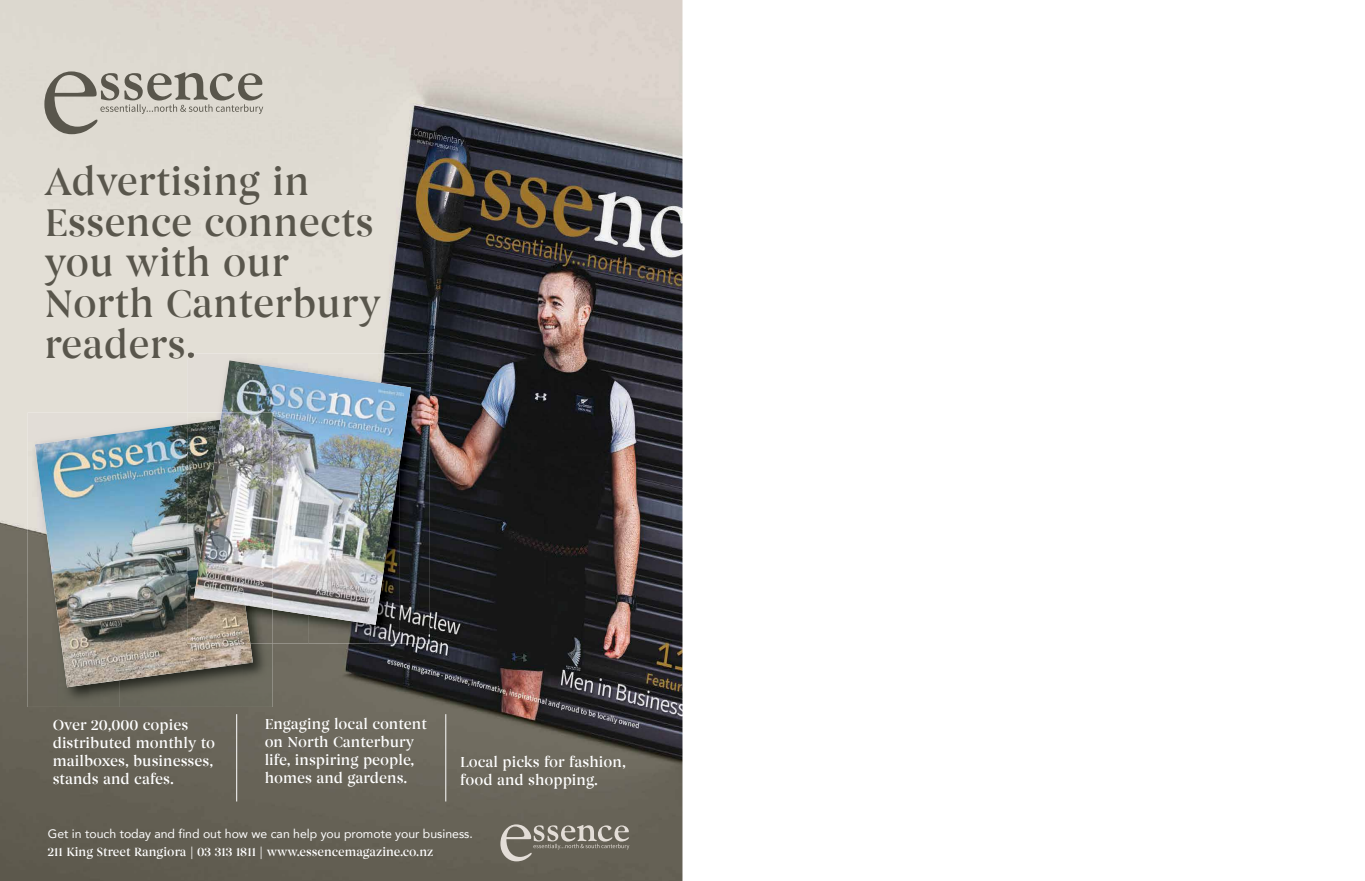
<style>
.page{position:relative;width:1365px;height:881px;background:#fff}
.page>*{position:absolute;margin:0;border:0;box-sizing:border-box;transform-origin:0 0}
.t1{font:500 39.55px/40.6px "Begum W03";color:#59564c}
.t2{font:500 14.88px/17.8px "Begum W03";color:#fff}
.t3{font:12.25px "Avenir";color:#fff}
.t4{font:500 12.25px "Begum W03";color:#fff}
</style>
<div class="page">
<img style="left:0;top:0;width:682px;height:881px">
<svg style="left:44px;top:71px;width:219px;height:63px;background:#bebab1"></svg>
<svg style="left:500px;top:824px;width:129px;height:37px;background:#837e74"></svg>
<hr style="left:236px;top:714px;width:1px;height:87px;background:#fff">
<hr style="left:445px;top:714px;width:1px;height:87px;background:#fff">
<div style="left:28px;top:412px;width:159px;height:29px;background:#e2ddd7"></div>
<img style="left:28px;top:441px;width:30px;height:266px">
<img style="left:58px;top:687px;width:31px;height:20px">
<img style="left:242px;top:643px;width:31px;height:64px">
<img style="left:120px;top:671px;width:122px;height:36px">
<img style="left:89px;top:687px;width:31px;height:20px">
<img style="left:36px;top:453px;width:155px;height:234px">
<img style="left:190px;top:643px;width:63px;height:28px">
<img style="left:35px;top:424px;width:152px;height:29px">
<div style="left:187px;top:353px;width:60px;height:59px;background:#e2ddd7"></div>
<img style="left:247px;top:353px;width:183px;height:29px">
<img style="left:384px;top:382px;width:46px;height:29px">
<img style="left:400px;top:411px;width:30px;height:232px">
<img style="left:369px;top:570px;width:31px;height:73px">
<img style="left:273px;top:624px;width:35px;height:19px">
<img style="left:308px;top:624px;width:61px;height:19px">
<svg style="left:187px;top:353px;width:7px;height:5px"></svg>
<img style="left:187px;top:412px;width:86px;height:231px">
<img style="left:187px;top:420px;width:63px;height:223px">
<img style="left:248px;top:363px;width:136px;height:261px">
<img style="left:383px;top:383px;width:28px;height:187px">
<img style="left:221px;top:360px;width:28px;height:52px">
<img style="left:220px;top:412px;width:53px;height:197px">
<img style="left:194px;top:420px;width:51px;height:185px">
<h1 class="t1" style="left:44px;top:162px;width:338px">Advertising in<br>Essence connects you with our<br>North Canterbury readers.</h1>
<p class="t2" style="left:53px;top:716px;width:164px">Over 20,000 copies distributed monthly to mailboxes, businesses, stands and cafes.</p>
<p class="t2" style="left:265px;top:715px;width:164px">Engaging local content on North Canterbury life, inspiring people, homes and gardens.</p>
<p class="t2" style="left:460px;top:753px;width:167px">Local picks for fashion, food and shopping.</p>
<p class="t3" style="left:48px;top:823px;width:426px">Get in touch today and find out how we can help you promote your business.</p>
<p class="t4" style="left:48px;top:844px;width:387px">211 King Street Rangiora | 03 313 1811 | www.essencemagazine.co.nz</p>
</div>
